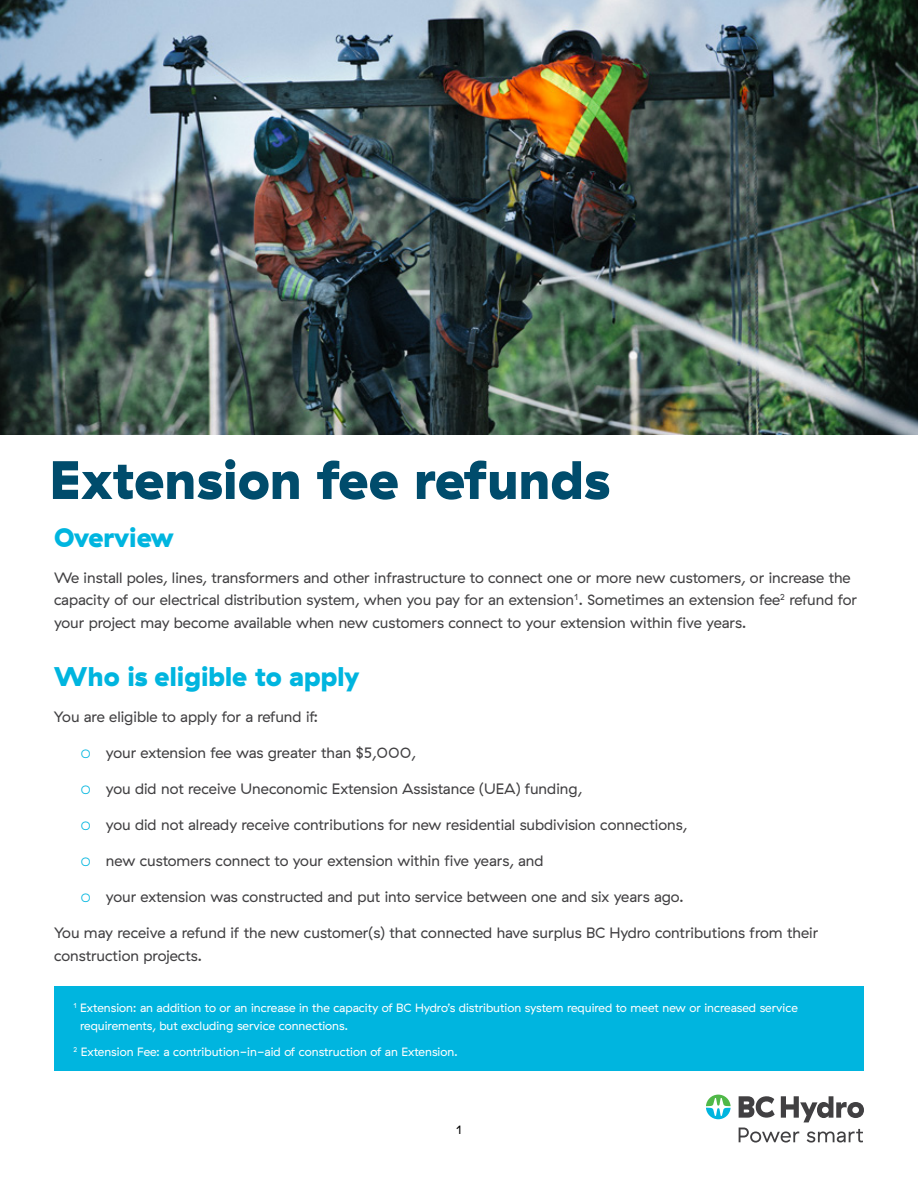
<style>
.page{position:relative;width:918px;height:1188px;background:#fff}
.page>*{position:absolute;margin:0;border:0;box-sizing:border-box;transform-origin:0 0}
.t1{font:900 54px "GT Haptik";color:#004c6c}
.t2{font:900 27px "GT Haptik";color:#00b5df}
.t3{font:15px/22.5px "GT Haptik";color:#414042}
.t4{font:12px/18px "GT Haptik";color:#fff}
.t5{font:12px "GT Haptik";color:#000}
.s1{font-size:12px;color:#00b5df}
</style>
<div class="page">
<img style="left:0;top:0;width:918px;height:434px">
<svg style="left:706px;top:1095px;width:25px;height:24px"></svg>
<svg style="left:739px;top:1096px;width:36px;height:22px"></svg>
<svg style="left:781px;top:1096px;width:83px;height:26px"></svg>
<svg style="left:739px;top:1128px;width:60px;height:15px"></svg>
<svg style="left:807px;top:1129px;width:56px;height:14px"></svg>
<div style="left:54px;top:986px;width:810px;height:85px;background:#00b5df"></div>
<h1 class="t1" style="left:49px;top:445px;width:562px">Extension fee refunds</h1>
<h2 class="t2" style="left:54px;top:520px;width:121px">Overview</h2>
<p class="t3" style="left:54px;top:566px;width:805px">We install poles, lines, transformers and other infrastructure to connect one or more new customers, or increase the capacity of our electrical distribution system, when you pay for an extension<sup>1</sup>. Sometimes an extension fee<sup>2</sup> refund for your project may become available when new customers connect to your extension within five years.</p>
<h2 class="t2" style="left:54px;top:659px;width:307px">Who is eligible to apply</h2>
<p class="t3" style="left:54px;top:706px;width:266px">You are eligible to apply for a refund if:</p>
<p class="t3" style="left:81px;top:742px;width:336px"><span class="s1">○</span> your extension fee was greater than $5,000,</p>
<p class="t3" style="left:81px;top:778px;width:503px"><span class="s1">○</span> you did not receive Uneconomic Extension Assistance (UEA) funding,</p>
<p class="t3" style="left:81px;top:814px;width:608px"><span class="s1">○</span> you did not already receive contributions for new residential subdivision connections,</p>
<p class="t3" style="left:81px;top:850px;width:464px"><span class="s1">○</span> new customers connect to your extension within five years, and</p>
<p class="t3" style="left:81px;top:886px;width:604px"><span class="s1">○</span> your extension was constructed and put into service between one and six years ago.</p>
<p class="t3" style="left:54px;top:922px;width:766px">You may receive a refund if the new customer(s) that connected have surplus BC Hydro contributions from their construction projects.</p>
<p class="t4" style="left:80px;top:999px;width:719px;text-indent:-7px"><sup>1</sup> Extension: an addition to or an increase in the capacity of BC Hydro’s distribution system required to meet new or increased service requirements, but excluding service connections.</p>
<p class="t4" style="left:73px;top:1043px;width:386px"><sup>2</sup> Extension Fee: a contribution-in-aid of construction of an Extension.</p>
<p class="t5" style="left:456px;top:1123px;width:7px">1</p>
</div>
